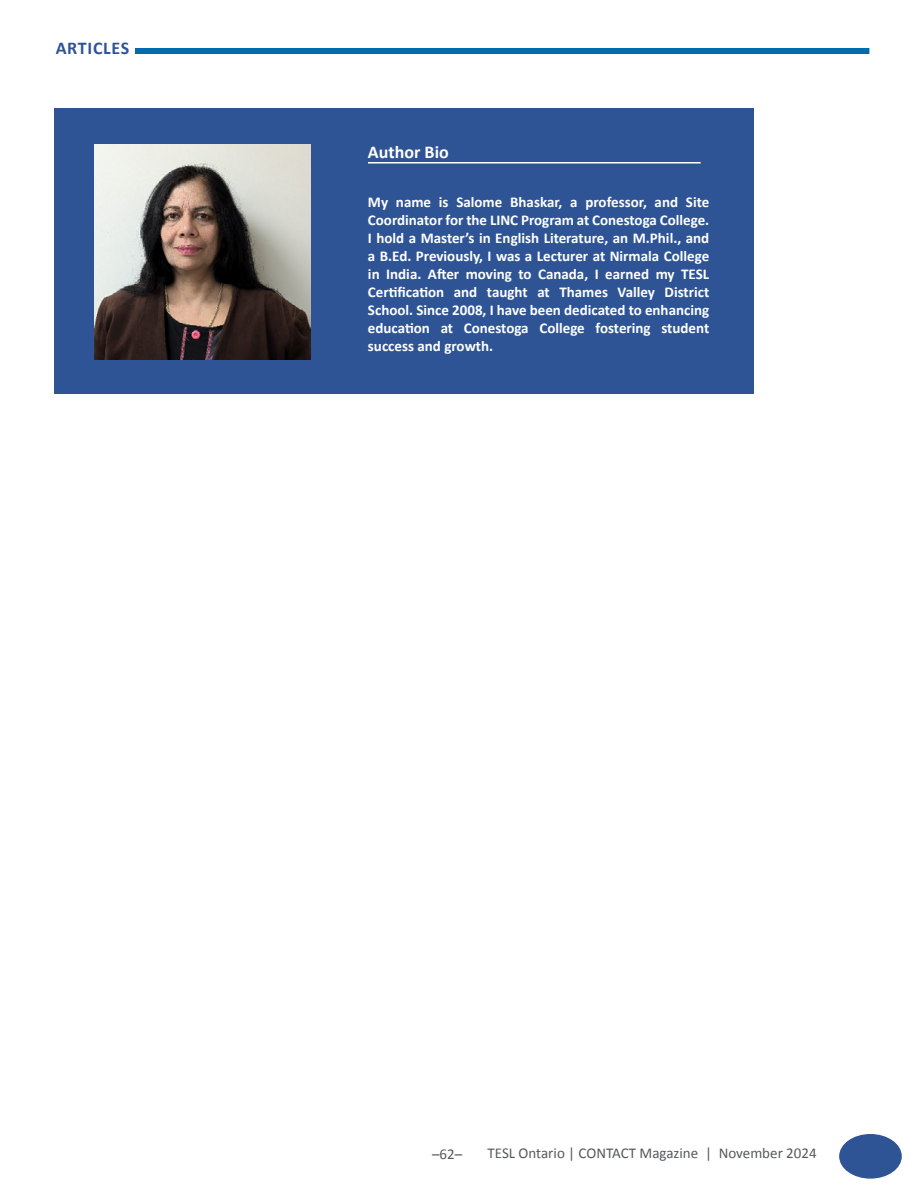
<style>
.page{position:relative;width:918px;height:1188px;background:#fff}
.page>*{position:absolute;margin:0;border:0;box-sizing:border-box;transform-origin:0 0}
.t1{font:700 18px "Calibri";color:#fff}
.t2{font:700 18px "Calibri";letter-spacing:.04em;color:#2f5496}
.t3{font:700 15px/18px "Calibri";color:#fff;text-align:justify}
.t4{font:15px "Calibri";color:#58595b}
</style>
<div class="page">
<div style="left:135px;top:48px;width:734px;height:6px;background:#006cae"></div>
<div style="left:840px;top:1135px;width:61px;height:43px;background:#2f5496;border-radius:50%"></div>
<div style="left:839px;top:1134px;width:63px;height:45px;border:2px solid #2f5496;border-radius:50%"></div>
<div style="left:55px;top:109px;width:699px;height:285px;background:#2f5496"></div>
<img style="left:95px;top:144px;width:215px;height:216px">
<hr style="left:368px;top:162px;width:333px;height:2px;background:#fff">
<p class="t2" style="left:56px;top:35px;width:75px">ARTICLES</p>
<p class="t1" style="left:368px;top:139px;width:82px">Author Bio</p>
<p class="t3" style="left:368px;top:193px;width:343px">My name is Salome Bhaskar, a professor, and Site Coordinator for the LINC Program at Conestoga College.<br>I hold a Master’s in English Literature, an M.Phil., and a B.Ed. Previously, I was a Lecturer at Nirmala College in India. After moving to Canada, I earned my TESL Certification and taught at Thames Valley District School. Since 2008, I have been dedicated to enhancing education at Conestoga College fostering student success and growth.</p>
<p class="t4" style="left:432px;top:1144px;width:32px">–62–</p>
<p class="t4" style="left:488px;top:1143px;width:331px">TESL Ontario | CONTACT Magazine | November 2024</p>
</div>
